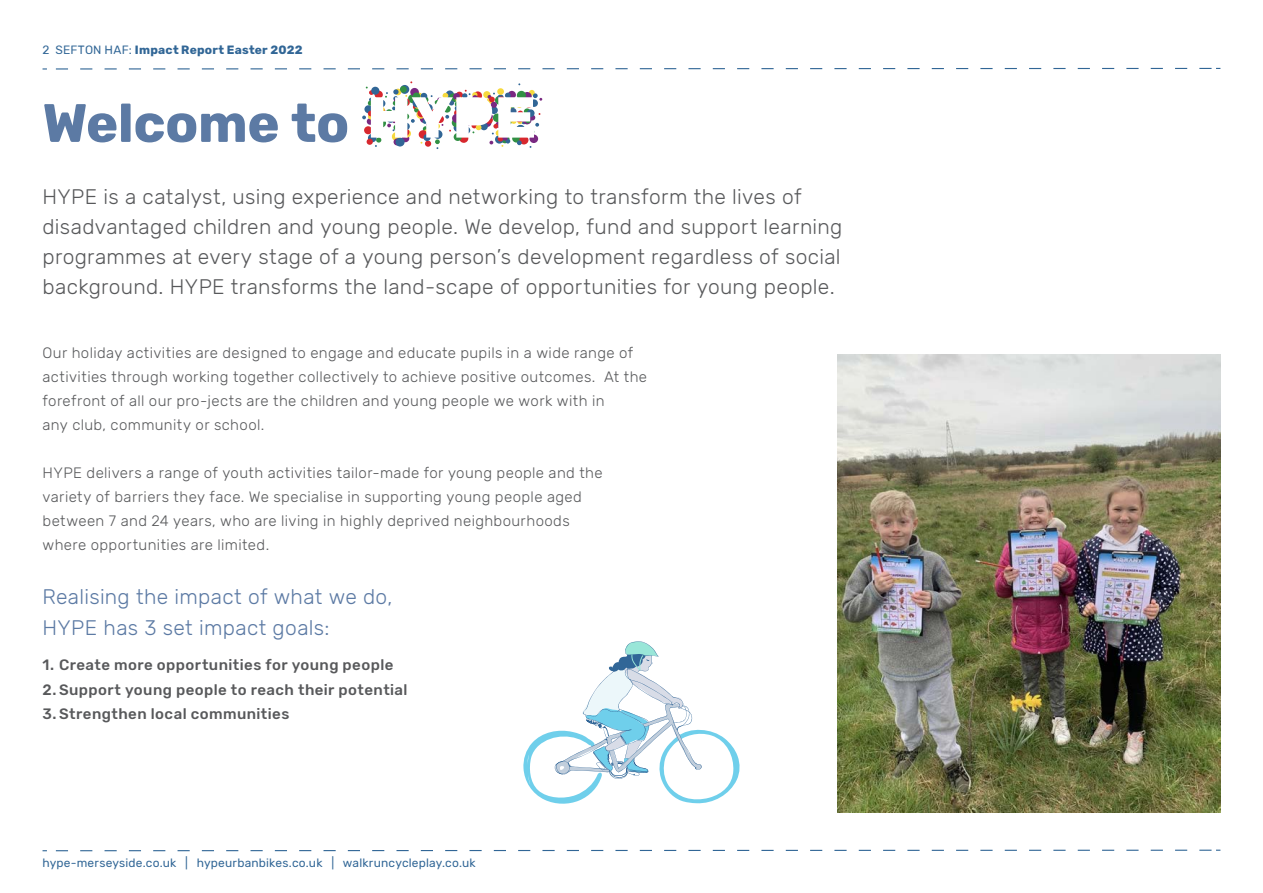
<style>
.page{position:relative;width:1263px;height:893px;background:#fff}
.page>*{position:absolute;margin:0;border:0;box-sizing:border-box;transform-origin:0 0}
.t1{font:700 54px "Rubik";letter-spacing:-.005em;color:#5c7aa4}
.t2{font:300 21px/30px "Rubik";letter-spacing:.015em;color:#58595b}
.t3{font:300 21px/30px "Rubik";letter-spacing:.015em;color:#5c7aa4}
.t4{font:300 15px/24px "Rubik";letter-spacing:.025em;color:#58595b}
.t5{font:500 15px "Rubik";letter-spacing:.03em;color:#58595b}
.t6{font:12px "Rubik";letter-spacing:.015em;color:#316696}
.t7{font:700 12px "Rubik";letter-spacing:.02em;color:#316696}
.s1{font-weight:400}
</style>
<div class="page">
<svg style="left:55px;top:67px;width:1165px;height:3px"></svg>
<svg style="left:55px;top:849px;width:1165px;height:3px"></svg>
<svg style="left:362px;top:81px;width:180px;height:68px"></svg>
<img style="left:838px;top:355px;width:382px;height:457px">
<svg style="left:523px;top:641px;width:217px;height:163px"></svg>
<p class="t7" style="left:43px;top:43px;width:262px"><span class="s1">2 SEFTON HAF:</span> Impact Report Easter 2022</p>
<h1 class="t1" style="left:43px;top:92px;width:308px">Welcome to</h1>
<p class="t2" style="left:43px;top:183px;width:801px">HYPE is a catalyst, using experience and networking to transform the lives of disadvantaged children and young people. We develop, fund and support learning programmes at every stage of a young person’s development regardless of social background. HYPE transforms the land-scape of opportunities for young people.</p>
<p class="t4" style="left:43px;top:342px;width:606px">Our holiday activities are designed to engage and educate pupils in a wide range of activities through working together collectively to achieve positive outcomes. At the forefront of all our pro-jects are the children and young people we work with in<br>any club, community or school.</p>
<p class="t4" style="left:43px;top:462px;width:562px">HYPE delivers a range of youth activities tailor-made for young people and the variety of barriers they face. We specialise in supporting young people aged between 7 and 24 years, who are living in highly deprived neighbourhoods where opportunities are limited.</p>
<h2 class="t3" style="left:43px;top:583px;width:351px">Realising the impact of what we do,<br>HYPE has 3 set impact goals:</h2>
<p class="t5" style="left:43px;top:657px;width:352px">1. Create more opportunities for young people</p>
<p class="t5" style="left:43px;top:681px;width:367px">2. Support young people to reach their potential</p>
<p class="t5" style="left:43px;top:705px;width:248px">3. Strengthen local communities</p>
<p class="t6" style="left:43px;top:856px;width:435px">hype-merseyside.co.uk | hypeurbanbikes.co.uk | walkruncycleplay.co.uk</p>
</div>
